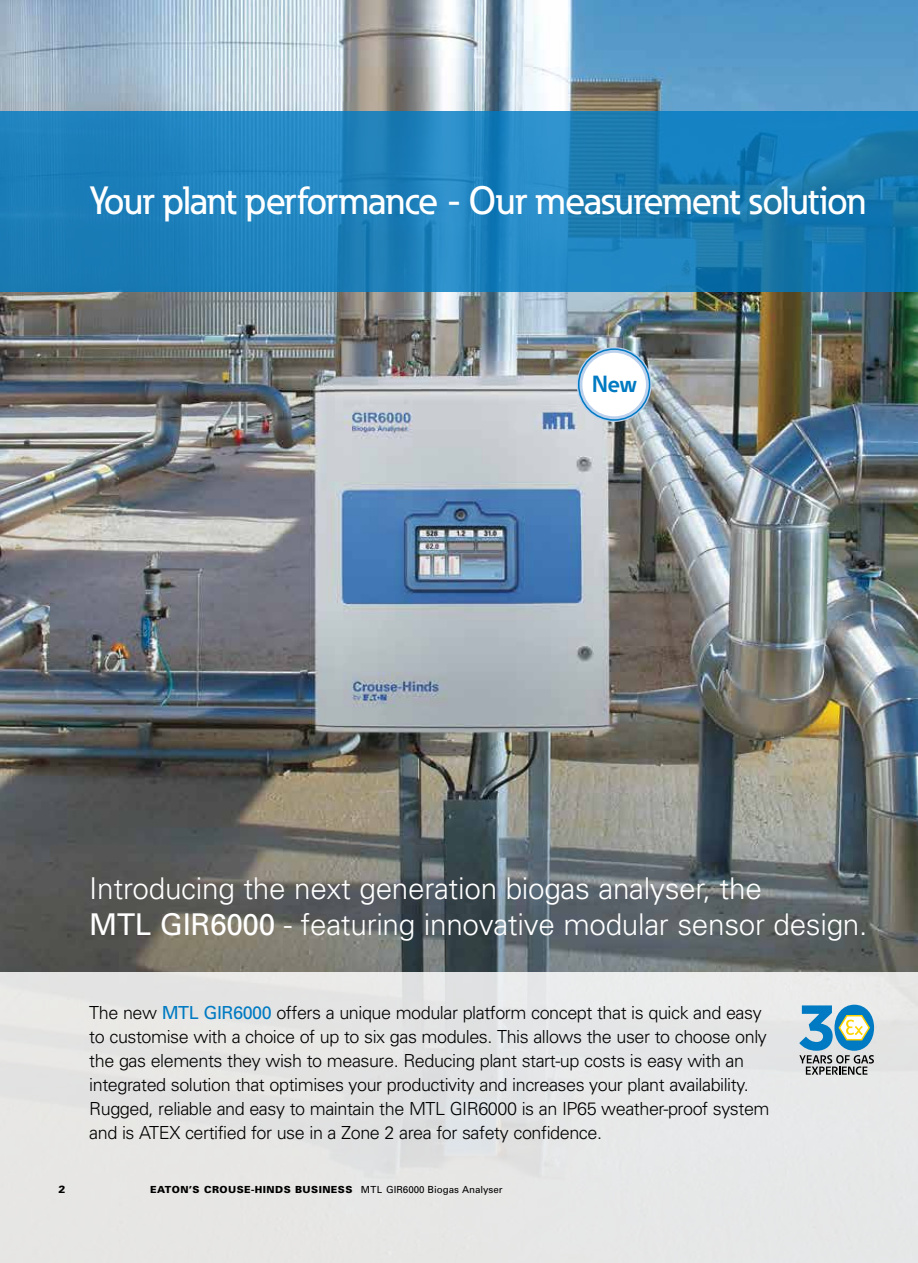
<style>
.page{position:relative;width:918px;height:1263px;background:#fff}
.page>*{position:absolute;margin:0;border:0;box-sizing:border-box;transform-origin:0 0}
.t1{font:500 39px "Eaton";letter-spacing:-.02em;color:#fff}
.t2{font:300 30px/36px "Univers";letter-spacing:-.01em;color:#fff}
.t3{font:700 23.1px "Eaton";color:#007ac2}
.t4{font:300 18px/24px "Univers";letter-spacing:-.025em;color:#000}
.t5{font:900 10.5px "Univers";color:#000}
.t6{font:900 9.75px "Univers";letter-spacing:.045em;color:#000}
.s1{font-weight:400}
.s2{font-weight:400;color:#007ac2}
</style>
<div class="page">
<img style="left:0;top:0;width:918px;height:972px">
<div style="left:0;top:972px;width:918px;height:291px;background:#e6e6e6"></div>
<svg style="left:577px;top:347px;width:75px;height:75px"></svg>
<div style="left:582px;top:353px;width:64px;height:63px;background:#fff;border-radius:50%"></div>
<div style="left:578px;top:348px;width:72px;height:73px;border:2px solid #007ac2;border-radius:50%"></div>
<svg style="left:0;top:111px;width:918px;height:181px;background:#1d80b9"></svg>
<svg style="left:799px;top:1005px;width:75px;height:70px"></svg>
<h1 class="t1" style="left:89px;top:177px;width:778px">Your plant performance - Our measurement solution</h1>
<p class="t3" style="left:592px;top:370px;width:47px">New</p>
<h2 class="t2" style="left:89px;top:870px;width:780px">Introducing the next generation biogas analyser, the<br><span class="s1">MTL GIR6000</span> - featuring innovative modular sensor design.</h2>
<p class="t4" style="left:89px;top:1000px;width:682px">The new <span class="s2">MTL GIR6000</span> offers a unique modular platform concept that is quick and easy to customise with a choice of up to six gas modules. This allows the user to choose only the gas elements they wish to measure. Reducing plant start-up costs is easy with an integrated solution that optimises your productivity and increases your plant availability.<br>Rugged, reliable and easy to maintain the MTL GIR6000 is an IP65 weather-proof system and is ATEX certified for use in a Zone 2 area for safety confidence.</p>
<p class="t5" style="left:59px;top:1183px;width:9px">2</p>
<p class="t6" style="left:150px;top:1183px;width:354px">EATON’S CROUSE-HINDS BUSINESS <span class="s1">MTL GIR6000 Biogas Analyser</span></p>
</div>
